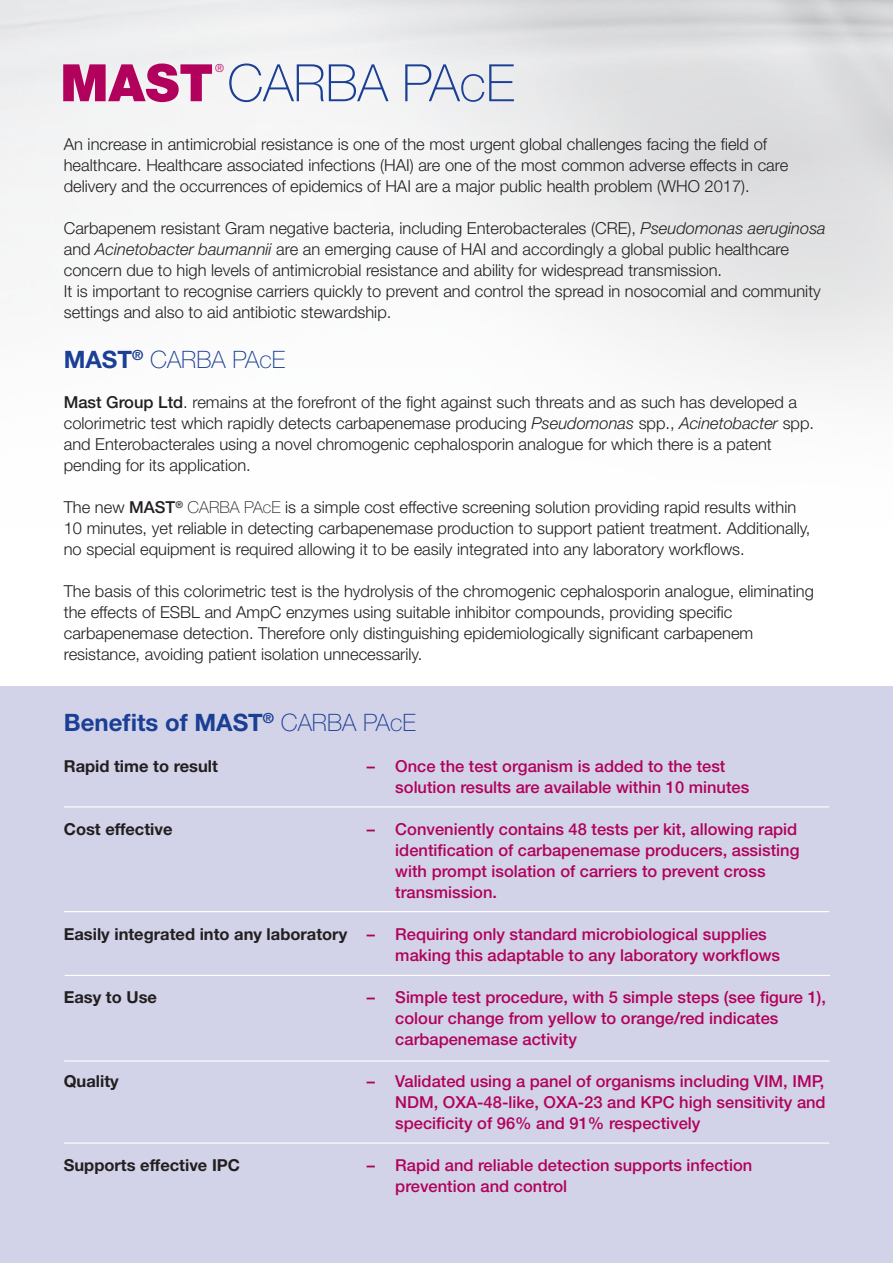
<style>
.page{position:relative;width:893px;height:1263px;background:#fff}
.page>*{position:absolute;margin:0;border:0;box-sizing:border-box;transform-origin:0 0}
.t1{font:100 51.6px "Helvetica Neue";color:#1b3f94}
.Text_-_Header__16pt{font:700 24px "Helvetica Neue LT Std";color:#1b3f94}
.Text_-_Header__16pt-2{font:100 24px "Helvetica Neue LT Std";color:#1b3f94}
.Text_-_Body_Text__10{font:300 16.5px/21px "Helvetica Neue LT Std";color:#231f20}
.Text_-_Body_Text__10-2{font:500 16.5px/21px "Helvetica Neue LT Std";color:#b1015c}
.Text_-_Header__16pt-3{font:300 16.5px/21px "Helvetica Neue LT Std";color:#231f20}
.Text_-_Body_Text__10-3{font:700 16.5px "Helvetica Neue LT Std";color:#231f20}
.t2{font:300 11.25px "Helvetica Neue";color:#b1015c}
.s1{font-weight:900;color:#b1015c}
.s2{font-style:italic}
.s3{font-weight:700}
.s4{font-weight:500}
.s5{font-weight:100}
.s6{font-weight:700;color:#231f20}
</style>
<div class="page">
<div style="left:0;top:686px;width:893px;height:577px;background:#d2d3e8"></div>
<hr style="left:892px;top:0;width:1px;height:1263px;background:#d2d3e8">
<hr style="left:64px;top:806px;width:765px;height:1px;background:#fff">
<hr style="left:64px;top:911px;width:765px;height:1px;background:#fff">
<hr style="left:65px;top:975px;width:765px;height:1px;background:#fff">
<hr style="left:64px;top:1060px;width:765px;height:1px;background:#fff">
<hr style="left:64px;top:1142px;width:765px;height:1px;background:#fff">
<p class="t1" style="left:60px;top:53px;width:456px"><span class="s1">MAST</span> CARBA PAcE</p>
<p class="t2" style="left:215px;top:62px;width:10px">®</p>
<p class="Text_-_Body_Text__10" style="left:64px;top:133px;width:726px">An increase in antimicrobial resistance is one of the most urgent global challenges facing the field of healthcare. Healthcare associated infections (HAI) are one of the most common adverse effects in care delivery and the occurrences of epidemics of HAI are a major public health problem (WHO 2017).</p>
<p class="Text_-_Body_Text__10" style="left:64px;top:217px;width:763px">Carbapenem resistant Gram negative bacteria, including Enterobacterales (CRE), <span class="s2">Pseudomonas aeruginosa </span>and <span class="s2">Acinetobacter baumannii</span> are an emerging cause of HAI and accordingly a global public healthcare concern due to high levels of antimicrobial resistance and ability for widespread transmission.</p>
<p class="Text_-_Body_Text__10" style="left:64px;top:280px;width:759px">It is important to recognise carriers quickly to prevent and control the spread in nosocomial and community settings and also to aid antibiotic stewardship.</p>
<p class="Text_-_Header__16pt-2" style="left:64px;top:346px;width:223px"><span class="s3">MAST</span><sup>®</sup> CARBA PAcE</p>
<p class="Text_-_Header__16pt-3" style="left:64px;top:392px;width:752px"><span class="s4">Mast Group Ltd</span>. remains at the forefront of the fight against such threats and as such has developed a colorimetric test which rapidly detects carbapenemase producing <span class="s2">Pseudomonas</span> spp., <span class="s2">Acinetobacter</span> spp. and Enterobacterales using a novel chromogenic cephalosporin analogue for which there is a patent pending for its application.</p>
<p class="Text_-_Body_Text__10" style="left:64px;top:497px;width:748px">The new <span class="s4">MAST</span><sup>®</sup> <span class="s5">CARBA PAcE</span> is a simple cost effective screening solution providing rapid results within<br>10 minutes, yet reliable in detecting carbapenemase production to support patient treatment. Additionally, no special equipment is required allowing it to be easily integrated into any laboratory workflows.</p>
<p class="Text_-_Body_Text__10" style="left:64px;top:581px;width:751px">The basis of this colorimetric test is the hydrolysis of the chromogenic cephalosporin analogue, eliminating the effects of ESBL and AmpC enzymes using suitable inhibitor compounds, providing specific carbapenemase detection. Therefore only distinguishing epidemiologically significant carbapenem resistance, avoiding patient isolation unnecessarily.</p>
<p class="Text_-_Header__16pt" style="left:64px;top:708px;width:354px">Benefits of MAST<sup>®</sup> <span class="s5">CARBA PAcE</span></p>
<p class="Text_-_Body_Text__10-3" style="left:64px;top:755px;width:156px">Rapid time to result</p>
<p class="Text_-_Body_Text__10-2" style="left:395px;top:755px;width:356px;text-indent:-28px">– Once the test organism is added to the test solution results are available within 10 minutes</p>
<p class="Text_-_Body_Text__10-3" style="left:64px;top:818px;width:110px">Cost effective</p>
<p class="Text_-_Body_Text__10-2" style="left:395px;top:818px;width:406px;text-indent:-28px">– Conveniently contains 48 tests per kit, allowing rapid identification of carbapenemase producers, assisting with prompt isolation of carriers to prevent cross transmission.</p>
<p class="Text_-_Body_Text__10-2" style="left:395px;top:923px;width:386px;text-indent:-332px"><span class="s6">Easily integrated into any laboratory</span> – Requiring only standard microbiological supplies making this adaptable to any laboratory workflows</p>
<p class="Text_-_Body_Text__10-3" style="left:64px;top:986px;width:95px">Easy to Use</p>
<p class="Text_-_Body_Text__10-2" style="left:395px;top:986px;width:432px;text-indent:-28px">– Simple test procedure, with 5 simple steps (see figure 1), colour change from yellow to orange/red indicates carbapenemase activity</p>
<p class="Text_-_Body_Text__10-3" style="left:64px;top:1070px;width:56px">Quality</p>
<p class="Text_-_Body_Text__10-2" style="left:367px;top:1070px;width:460px;text-align:right">– Validated using a panel of organisms including VIM, IMP,<br>NDM, OXA-48-like, OXA-23 and KPC high sensitivity and</p>
<p class="Text_-_Body_Text__10-2" style="left:395px;top:1112px;width:307px">specificity of 96% and 91% respectively</p>
<p class="Text_-_Body_Text__10-3" style="left:64px;top:1154px;width:178px">Supports effective IPC</p>
<p class="Text_-_Body_Text__10-2" style="left:395px;top:1154px;width:359px;text-indent:-28px">– Rapid and reliable detection supports infection prevention and control</p>
</div>
